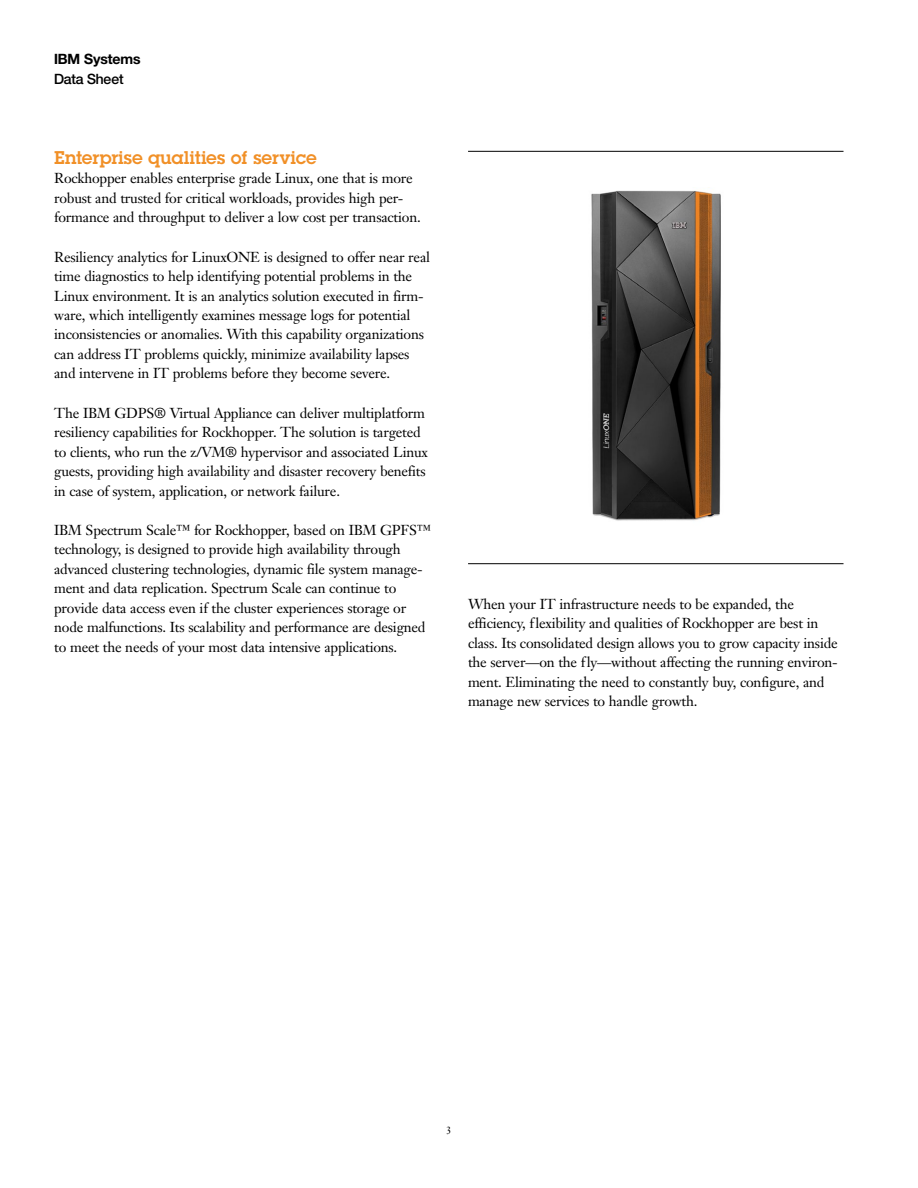
<style>
.page{position:relative;width:918px;height:1188px;background:#fff}
.page>*{position:absolute;margin:0;border:0;box-sizing:border-box;transform-origin:0 0}
.t1{font:600 18px "Lubalinfor IBM";color:#f19027}
.t2{font:14.25px/19.5px "Janson Text LT Pro";letter-spacing:-.015em;color:#000}
.t3{font:700 14.25px "Helv Neuefor IBM";color:#000}
.t4{font:500 14.25px "Helv Neuefor IBM";letter-spacing:-.015em;color:#000}
.t5{font:10.5px "Janson Text LT Pro";color:#000}
</style>
<div class="page">
<hr style="left:468px;top:151px;width:376px;height:1px;background:#000">
<hr style="left:468px;top:563px;width:376px;height:1px;background:#000">
<img style="left:591px;top:190px;width:130px;height:331px">
<p class="t3" style="left:54px;top:50px;width:88px">IBM Systems</p>
<p class="t4" style="left:54px;top:70px;width:71px">Data Sheet</p>
<h2 class="t1" style="left:54px;top:146px;width:264px">Enterprise qualities of service</h2>
<p class="t2" style="left:54px;top:169px;width:368px">Rockhopper enables enterprise grade Linux, one that is more robust and trusted for critical workloads, provides high per&shy;formance and throughput to deliver a low cost per transaction.</p>
<p class="t2" style="left:54px;top:247px;width:377px">Resiliency analytics for LinuxONE is designed to offer near real time diagnostics to help identifying potential problems in the Linux environment. It is an analytics solution executed in firm&shy;ware, which intelligently examines message logs for potential inconsistencies or anomalies. With this capability organizations can address IT problems quickly, minimize availability lapses and intervene in IT problems before they become severe.</p>
<p class="t2" style="left:54px;top:403px;width:375px">The IBM GDPS® Virtual Appliance can deliver multiplatform resiliency capabilities for Rockhopper. The solution is targeted to clients, who run the z/VM® hypervisor and associated Linux guests, providing high availability and disaster recovery benefits in case of system, application, or network failure.</p>
<p class="t2" style="left:54px;top:520px;width:378px">IBM Spectrum Scale™ for Rockhopper, based on IBM GPFS™ technology, is designed to provide high availability through advanced clustering technologies, dynamic file system manage&shy;ment and data replication. Spectrum Scale can continue to provide data access even if the cluster experiences storage or node malfunctions. Its scalability and performance are designed to meet the needs of your most data intensive applications.</p>
<p class="t2" style="left:468px;top:594px;width:371px">When your IT infrastructure needs to be expanded, the efficiency, flexibility and qualities of Rockhopper are best in class. Its consolidated design allows you to grow capacity inside the server—on the fly—without affecting the running environ&shy;ment. Eliminating the need to constantly buy, configure, and manage new services to handle growth.</p>
<p class="t5" style="left:446px;top:1124px;width:7px">3</p>
</div>
